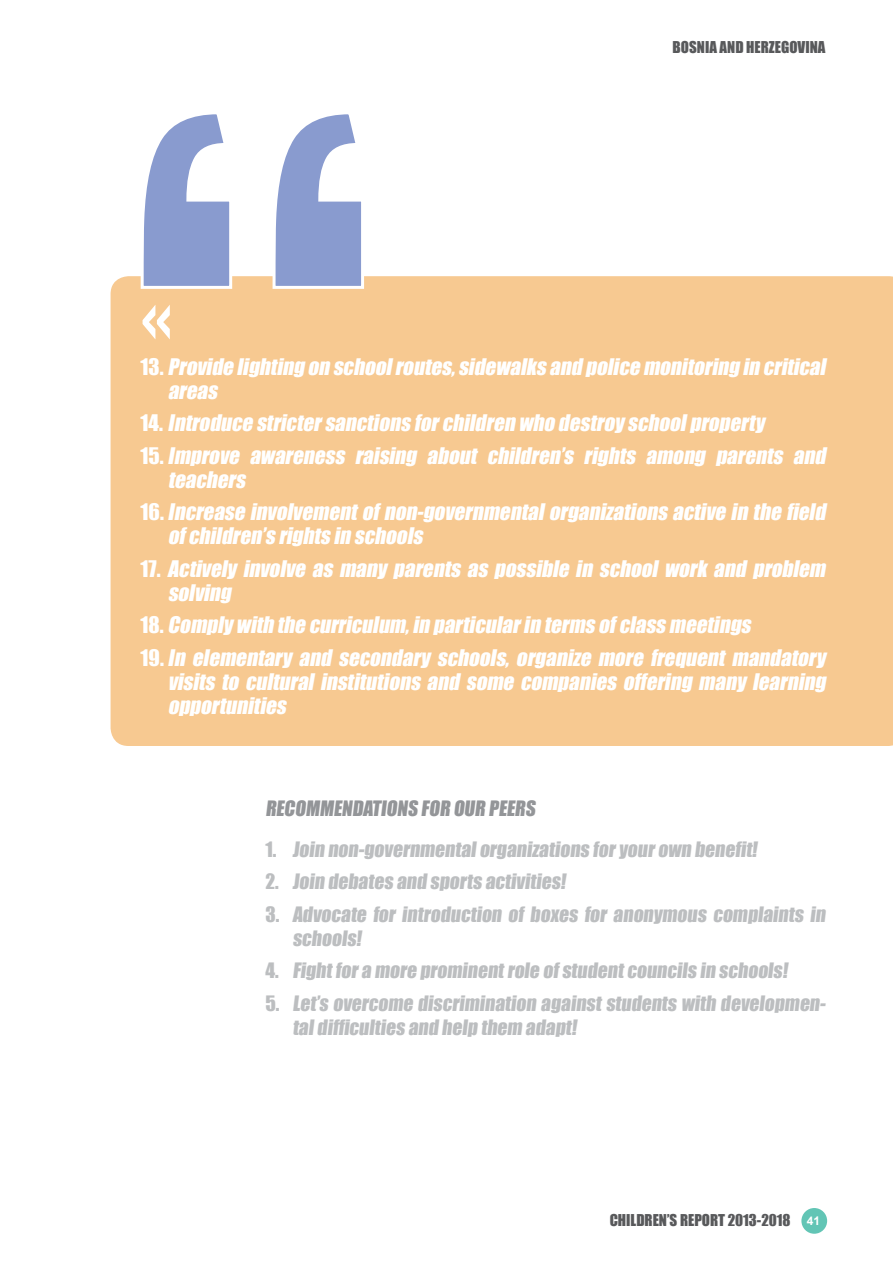
<style>
.page{position:relative;width:893px;height:1263px;background:#fff}
.page>*{position:absolute;margin:0;border:0;box-sizing:border-box;transform-origin:0 0}
.t1{font:700 66px "Oswald";color:#fff}
.t2{font:italic 21px/32.5px "Impact";color:#fff}
.t3{font:19.5px/32.5px "Impact";color:#bcbec0}
.t4{font:19.5px "Impact";color:#939598}
.t5{font:15px "Impact";color:#58595b}
.s1{font-style:normal}
.s2{font-family:"Arial";font-weight:700;font-size:12px;color:#fff}
</style>
<div class="page">
<div style="left:801px;top:1208px;width:26px;height:26px;background:#62c5b5;border-radius:50%"></div>
<div style="left:111px;top:276px;width:782px;height:470px;background:#f7c991"></div>
<svg style="left:139px;top:114px;width:227px;height:176px"></svg>
<h1 class="t1" style="left:140px;top:269px;width:34px">«</h1>
<p class="t5" style="left:673px;top:36px;width:154px">BOSNIA AND HERZEGOVINA</p>
<p class="t2" style="left:168px;top:354px;width:665px;line-height:24px;text-indent:-27px"><span class="s1">1 3 .</span> Provide lighting on schoolroutes,sidewalksand police monitoring in critical areas</p>
<p class="t2" style="left:141px;top:406px;width:692px"><span class="s1">1 4 .</span> Introduce strictersanctionsforchildren who destroyschoolproperty<br><span class="s1">1 5 .</span> Improve awareness raising about children’s rights among parents and</p>
<p class="t2" style="left:141px;top:462px;width:692px;text-indent:27px">teachers<br><span class="s1">1 6 .</span> Increase involvementofnon-governmentalorganizationsactive in the field</p>
<p class="t2" style="left:141px;top:519px;width:692px;text-indent:27px">ofchildren’srightsin schools<br><span class="s1">1 7 .</span> Activelyinvolve asmanyparentsaspossible in schoolworkand problem</p>
<p class="t2" style="left:141px;top:575px;width:692px;text-indent:27px">solving<br><span class="s1">1 8 .</span> Complywith the curriculum,in particularin termsofclassmeetings<br><span class="s1">1 9 .</span> In elementary and secondary schools, organize more frequent mandatory</p>
<p class="t2" style="left:168px;top:669px;width:665px;line-height:24px">visitsto culturalinstitutionsand some companiesoffering manylearning opportunities</p>
<p class="t4" style="left:265px;top:793px;width:275px">RECOMMENDATIONS FOR OUR PEERS</p>
<p class="t3" style="left:265px;top:832px;width:565px">1 . Join non-governmentalorganizations for your own benefit!<br>2 . Join debates and sports activities!<br>3 . Advocate for introduction of boxes for anonymous complaints in</p>
<p class="t3" style="left:265px;top:921px;width:565px;text-indent:27px">schools!<br>4 . Fightfor a more prominentrole ofstudentcouncils in schools!<br>5 . Let’s overcome discrimination againststudents with developmen-</p>
<p class="t3" style="left:292px;top:1010px;width:289px">taldifficulties and help them adapt!</p>
<p class="t5" style="left:610px;top:1208px;width:212px">CHILDREN’S REPORT 2013-2018 <span class="s2">41</span></p>
</div>
